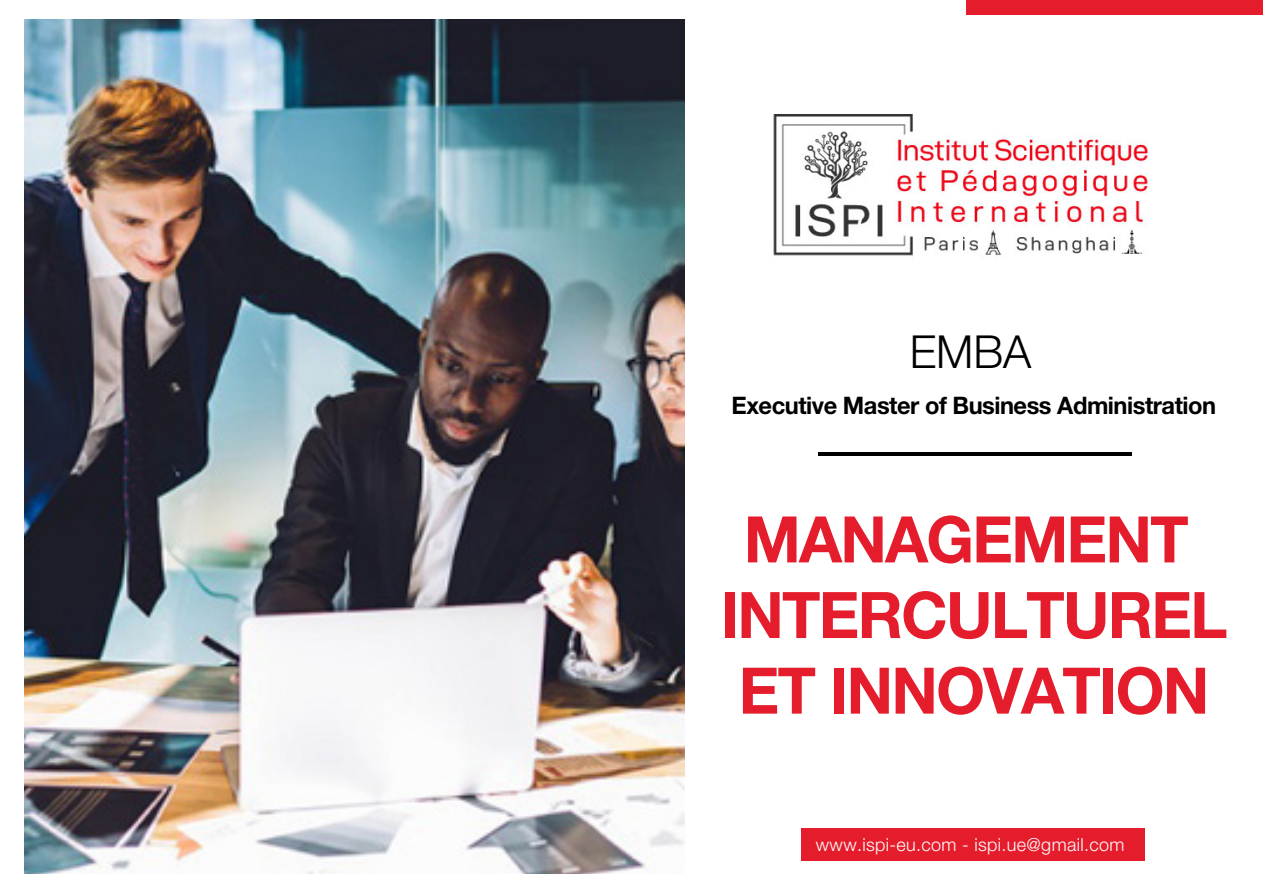
<style>
.page{position:relative;width:1263px;height:893px;background:#fff}
.page>*{position:absolute;margin:0;border:0;box-sizing:border-box;transform-origin:0 0}
.t1{font:700 64.35px/75.6px "Helvetica Neue LT Std";letter-spacing:-.03em;color:#e51c2b;text-align:center}
.t2{font:300 45.6px "Helvetica Neue LT Std";color:#000}
.t3{font:700 24.15px "Helvetica Neue LT Std";letter-spacing:-.02em;color:#000}
.t4{font:300 18px "Helvetica Neue LT Std";letter-spacing:.02em;color:#fff}
</style>
<div class="page">
<hr style="left:818px;top:452px;width:313px;height:3px;background:#000">
<img style="left:25px;top:20px;width:660px;height:853px">
<div style="left:802px;top:828px;width:343px;height:33px;background:#e51c2b"></div>
<div style="left:967px;top:0;width:296px;height:15px;background:#e51c2b"></div>
<img style="left:773px;top:114px;width:375px;height:142px">
<h2 class="t2" style="left:910px;top:324px;width:123px">EMBA</h2>
<p class="t3" style="left:731px;top:390px;width:486px">Executive Master of Business Administration</p>
<h1 class="t1" style="left:720px;top:500px;width:508px">MANAGEMENT<br>INTERCULTUREL<br>ET INNOVATION</h1>
<p class="t4" style="left:816px;top:833px;width:310px">www.ispi-eu.com - ispi.ue@gmail.com</p>
</div>
